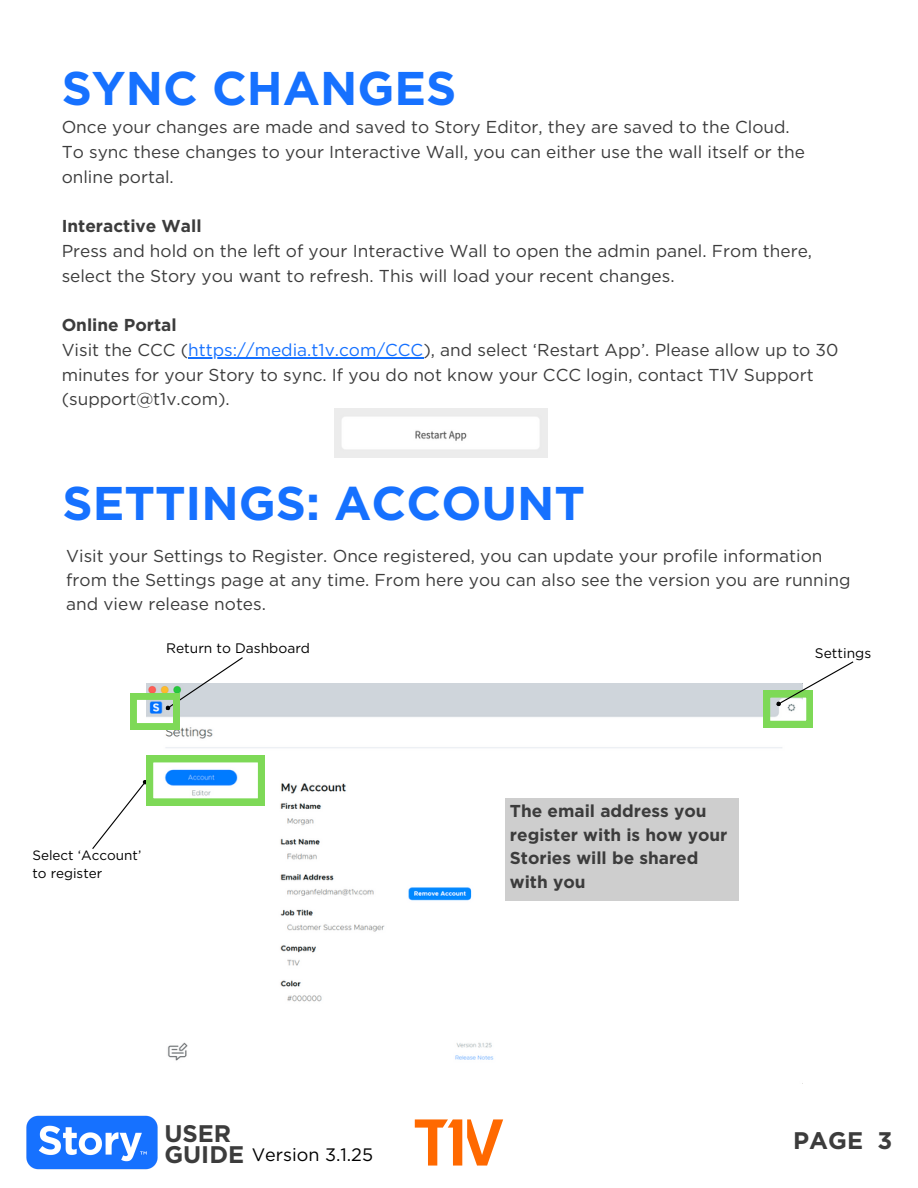
<style>
.page{position:relative;width:918px;height:1188px;background:#fff}
.page>*{position:absolute;margin:0;border:0;box-sizing:border-box;transform-origin:0 0}
.t1{font:700 47.25px "Gotham";color:#1671ff}
.t2{font:700 24px/21.3px "Gotham";color:#3c3c3c}
.t3{font:18px "Gotham";color:#000}
.t4{font:17.25px/24.8px "Gotham";color:#3c3c3c}
.t5{font:700 17.25px/23.7px "Gotham";color:#3c3c3c}
.t6{font:13.8px "Gotham";color:#000}
.t7{font:13.5px/18px "Gotham";color:#000}
.s1{font-weight:700}
.s2{color:#1671ff}
</style>
<div class="page">
<img style="left:335px;top:409px;width:212px;height:48px">
<img style="left:146px;top:683px;width:636px;height:378px">
<svg style="left:415px;top:1119px;width:88px;height:47px"></svg>
<img style="left:26px;top:1115px;width:132px;height:55px">
<div style="left:505px;top:798px;width:233px;height:102px;background:#cecece"></div>
<svg style="left:130px;top:657px;width:114px;height:73px"></svg>
<svg style="left:92px;top:756px;width:173px;height:94px"></svg>
<svg style="left:763px;top:661px;width:91px;height:67px"></svg>
<hr style="left:188px;top:357px;width:235px;height:1px;background:#1671ff">
<p class="t1" style="left:62px;top:68px;width:396px">SYNC CHANGES</p>
<p class="t4" style="left:62px;top:116px;width:745px">Once your changes are made and saved to Story Editor, they are saved to the Cloud.<br>To sync these changes to your Interactive Wall, you can either use the wall itself or the online portal.</p>
<p class="t4" style="left:62px;top:215px;width:752px"><span class="s1">Interactive Wall<br></span>Press and hold on the left of your Interactive Wall to open the admin panel. From there, select the Story you want to refresh. This will load your recent changes.</p>
<h3 class="t4" style="left:62px;top:314px;width:778px"><span class="s1">Online Portal<br></span>Visit the CCC (<span class="s2">https://media.t1v.com/CCC</span>), and select ‘Restart App’. Please allow up to 30</h3>
<p class="t4" style="left:62px;top:363px;width:753px">minutes for your Story to sync. If you do not know your CCC login, contact T1V Support (support@t1v.com).</p>
<p class="t1" style="left:62px;top:482px;width:524px">SETTINGS: ACCOUNT</p>
<h2 class="t4" style="left:66px;top:545px;width:786px;line-height:23.7px">Visit your Settings to Register. Once registered, you can update your profile information from the Settings page at any time. From here you can also see the version you are running and view release notes.</h2>
<h2 class="t6" style="left:166px;top:642px;width:145px">Return to Dashboard</h2>
<h3 class="t6" style="left:815px;top:647px;width:58px">Settings</h3>
<h1 class="t7" style="left:32px;top:847px;width:110px">Select ‘Account’ to register</h1>
<h3 class="t5" style="left:510px;top:800px;width:219px">The email address you register with is how your<br>Stories will be shared with you</h3>
<h3 class="t2" style="left:164px;top:1124px;width:81px">USER<br>GUIDE</h3>
<p class="t2" style="left:793px;top:1131px;width:101px">PAGE 3</p>
<p class="t3" style="left:252px;top:1146px;width:123px">Version 3.1.25</p>
</div>
